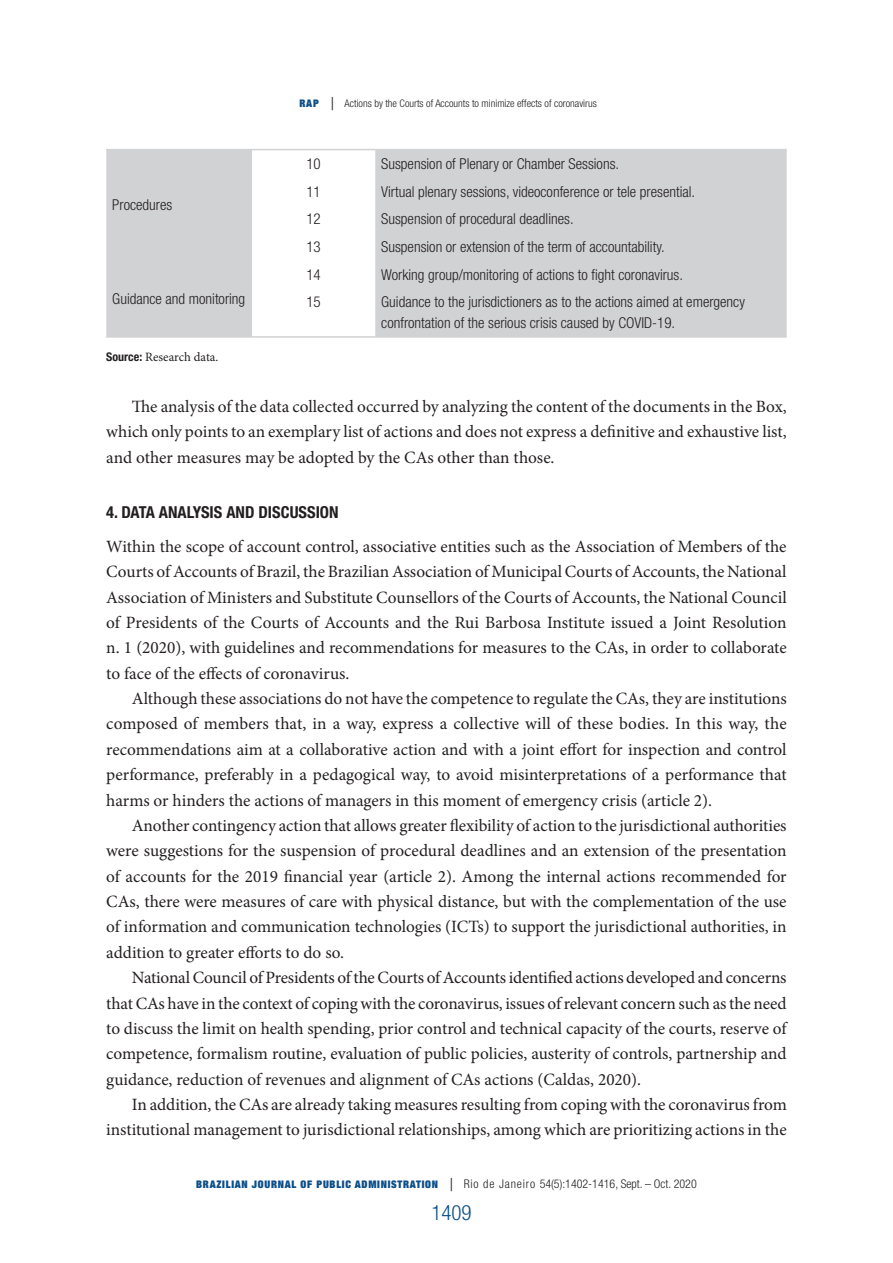
<style>
.page{position:relative;width:893px;height:1263px;background:#fff}
.page>*{position:absolute;margin:0;border:0;box-sizing:border-box;transform-origin:0 0}
.t1{font:300 condensed 21px "Helvetica Neue LT Std";color:#0c4f89}
.texto_3{font:17.25px/25.3px "Minion Pro";color:#231f20;text-align:justify}
.sub_1{font:700 condensed 16.5px "Helvetica Neue LT Std";color:#231f20}
.TEXTO_TAB{font:300 condensed 15px/21px "Helvetica Neue LT Std";color:#231f20}
.fonte{font:12.75px "Minion Pro";color:#231f20}
.t2{font:300 condensed 12px "Helvetica Neue LT Std";color:#231f20}
.t3{font:300 condensed 10.5px "Helvetica Neue LT Std";color:#231f20}
.s1{font-family:"Helvetica Neue";font-weight:900;font-stretch:expanded;color:#0c4f89}
.s2{font-size:18px}
.s3{font-family:"Helvetica Neue LT Std";font-weight:700;font-stretch:condensed;font-size:12px}
.s4{font-family:"Helvetica Neue";font-weight:900;font-stretch:expanded;font-size:10.5px;color:#0c4f89}
</style>
<div class="page">
<svg style="left:106px;top:150px;width:681px;height:186px;fill:#d1d2d4"></svg>
<hr style="left:106px;top:149px;width:146px;height:1px;background:#d1d2d4">
<hr style="left:252px;top:149px;width:123px;height:1px;background:#d1d2d4">
<hr style="left:375px;top:149px;width:412px;height:1px;background:#d1d2d4">
<hr style="left:106px;top:336px;width:146px;height:2px;background:#d1d2d4">
<hr style="left:252px;top:336px;width:123px;height:2px;background:#d1d2d4">
<hr style="left:375px;top:336px;width:412px;height:2px;background:#d1d2d4">
<p class="TEXTO_TAB" style="left:112px;top:194px;width:61px">Procedures</p>
<p class="TEXTO_TAB" style="left:112px;top:288px;width:134px">Guidance and monitoring</p>
<p class="t3" style="left:299px;top:98px;width:299px"><span class="s1">RAP</span> <span class="s2">|</span> Actions by the Courts of Accounts to minimize effects of coronavirus</p>
<p class="TEXTO_TAB" style="left:306px;top:153px;width:16px">10</p>
<p class="TEXTO_TAB" style="left:381px;top:153px;width:239px">Suspension of Plenary or Chamber Sessions.</p>
<p class="TEXTO_TAB" style="left:306px;top:181px;width:16px">11</p>
<p class="TEXTO_TAB" style="left:381px;top:181px;width:315px">Virtual plenary sessions, videoconference or tele presential.</p>
<p class="TEXTO_TAB" style="left:306px;top:208px;width:16px">12</p>
<p class="TEXTO_TAB" style="left:381px;top:208px;width:194px">Suspension of procedural deadlines.</p>
<p class="TEXTO_TAB" style="left:306px;top:236px;width:16px">13</p>
<p class="TEXTO_TAB" style="left:381px;top:236px;width:285px">Suspension or extension of the term of accountability.</p>
<p class="TEXTO_TAB" style="left:306px;top:264px;width:16px">14</p>
<p class="TEXTO_TAB" style="left:381px;top:264px;width:303px">Working group/monitoring of actions to fight coronavirus.</p>
<p class="TEXTO_TAB" style="left:306px;top:291px;width:16px">15</p>
<p class="TEXTO_TAB" style="left:381px;top:291px;width:365px">Guidance to the jurisdictioners as to the actions aimed at emergency confrontation of the serious crisis caused by COVID-19.</p>
<p class="fonte" style="left:106px;top:349px;width:114px"><span class="s3">Source:</span> Research data.</p>
<p class="texto_3" style="left:106px;top:394px;width:682px;text-indent:26px">The analysis of the data collected occurred by analyzing the content of the documents in the Box, which only points to an exemplary list of actions and does not express a definitive and exhaustive list, and other measures may be adopted by the CAs other than those.</p>
<p class="sub_1" style="left:106px;top:502px;width:234px">4. DATA ANALYSIS AND DISCUSSION</p>
<p class="texto_3" style="left:106px;top:534px;width:682px">Within the scope of account control, associative entities such as the Association of Members of the Courts of Accounts of Brazil, the Brazilian Association of Municipal Courts of Accounts, the National Association of Ministers and Substitute Counsellors of the Courts of Accounts, the National Council of Presidents of the Courts of Accounts and the Rui Barbosa Institute issued a Joint Resolution n. 1 (2020), with guidelines and recommendations for measures to the CAs, in order to collaborate to face of the effects of coronavirus.</p>
<p class="texto_3" style="left:106px;top:686px;width:682px;text-indent:26px">Although these associations do not have the competence to regulate the CAs, they are institutions composed of members that, in a way, express a collective will of these bodies. In this way, the recommendations aim at a collaborative action and with a joint effort for inspection and control performance, preferably in a pedagogical way, to avoid misinterpretations of a performance that harms or hinders the actions of managers in this moment of emergency crisis (article 2).</p>
<p class="texto_3" style="left:106px;top:813px;width:682px;text-indent:26px">Another contingency action that allows greater flexibility of action to the jurisdictional authorities were suggestions for the suspension of procedural deadlines and an extension of the presentation of accounts for the 2019 financial year (article 2). Among the internal actions recommended for CAs, there were measures of care with physical distance, but with the complementation of the use of information and communication technologies (ICTs) to support the jurisdictional authorities, in addition to greater efforts to do so.</p>
<p class="texto_3" style="left:106px;top:965px;width:682px;text-indent:26px">National Council of Presidents of the Courts of Accounts identified actions developed and concerns that CAs have in the context of coping with the coronavirus, issues of relevant concern such as the need to discuss the limit on health spending, prior control and technical capacity of the courts, reserve of competence, formalism routine, evaluation of public policies, austerity of controls, partnership and guidance, reduction of revenues and alignment of CAs actions (Caldas, 2020).</p>
<p class="texto_3" style="left:106px;top:1092px;width:682px;text-align:right">In addition, the CAs are already taking measures resulting from coping with the coronavirus from institutional management to jurisdictional relationships, among which are prioritizing actions in the</p>
<p class="t2" style="left:196px;top:1176px;width:502px"><span class="s4">BRAZILIAN JOURNAL OF PUBLIC ADMINISTRATION</span> <span class="s2">|</span> Rio de Janeiro 54(5):1402-1416, Sept. – Oct. 2020</p>
<p class="t1" style="left:431px;top:1200px;width:42px">1409</p>
</div>
